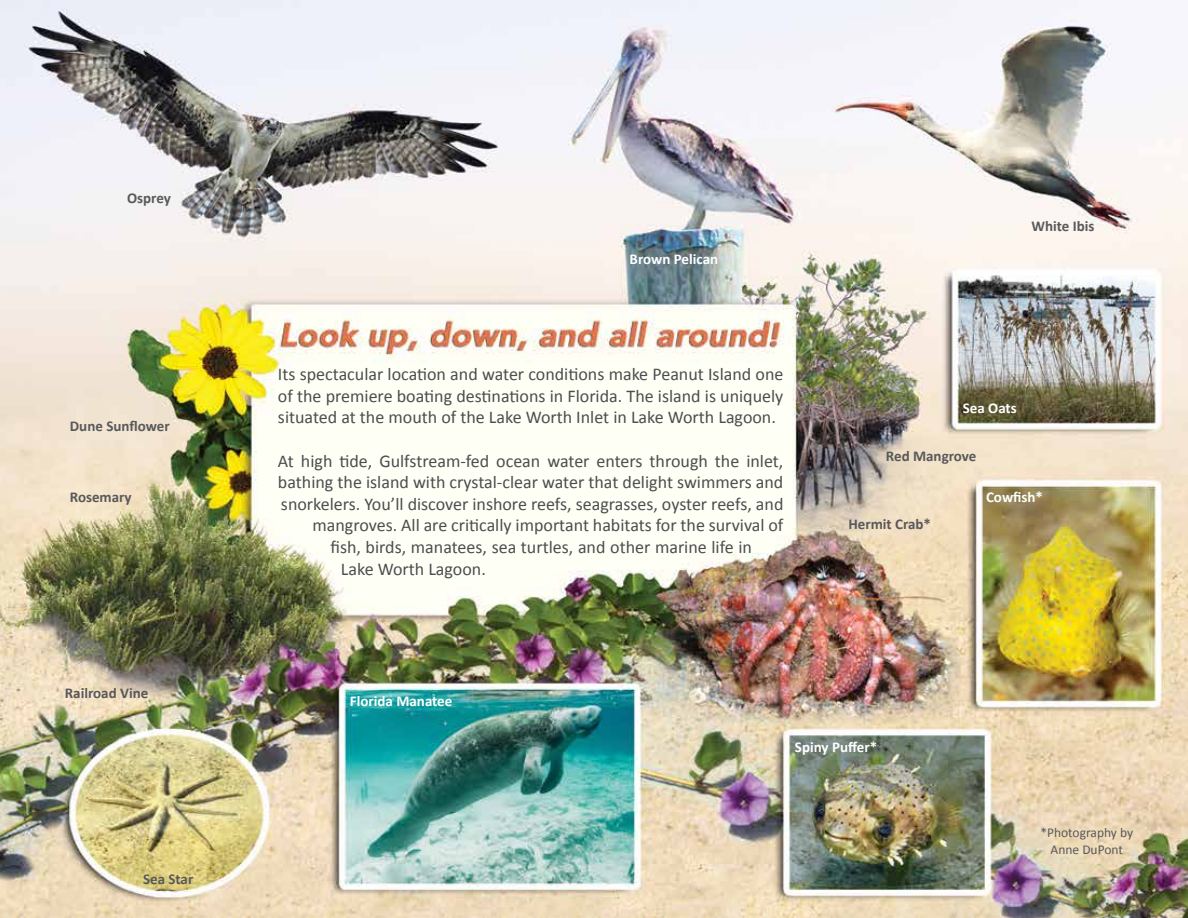
<style>
.page{position:relative;width:1188px;height:918px;background:#fff}
.page>*{position:absolute;margin:0;border:0;box-sizing:border-box;transform-origin:0 0}
.t1{font:18px/21.6px "Calibri";color:#4d4d4f;text-align:justify}
.t2{font:700 15px "Calibri";color:#58595b}
.t3{font:700 15px "Calibri";color:#fff}
.t4{font:13.5px/16.2px "Calibri";color:#58595b;text-align:center}
</style>
<div class="page">
<img style="left:0;top:0;width:1188px;height:918px">
<p class="t2" style="left:127px;top:189px;width:45px">Osprey</p>
<p class="t2" style="left:70px;top:417px;width:101px">Dune Sunflower</p>
<p class="t2" style="left:70px;top:487px;width:63px">Rosemary</p>
<p class="t2" style="left:65px;top:684px;width:85px">Railroad Vine</p>
<p class="t2" style="left:143px;top:869px;width:52px">Sea Star</p>
<p class="t3" style="left:630px;top:249px;width:90px">Brown Pelican</p>
<p class="t1" style="left:278px;top:363px;width:507px">Its spectacular location and water conditions make Peanut Island one of the premiere boating destinations in Florida. The island is uniquely situated at the mouth of the Lake Worth Inlet in Lake Worth Lagoon.</p>
<p class="t1" style="left:278px;top:450px;width:507px">At high tide, Gulfstream-fed ocean water enters through the inlet,</p>
<p class="t1" style="left:278px;top:471px;width:507px">bathing the island with crystal-clear water that delight swimmers and</p>
<p class="t1" style="left:281px;top:493px;width:504px">snorkelers. You’ll discover inshore reefs, seagrasses, oyster reefs, and</p>
<p class="t1" style="left:312px;top:515px;width:472px">mangroves. All are critically important habitats for the survival of</p>
<p class="t1" style="left:330px;top:536px;width:423px">fish, birds, manatees, sea turtles, and other marine life in</p>
<p class="t1" style="left:341px;top:558px;width:146px">Lake Worth Lagoon.</p>
<p class="t2" style="left:1032px;top:216px;width:65px">White Ibis</p>
<p class="t3" style="left:963px;top:398px;width:56px">Sea Oats</p>
<p class="t2" style="left:886px;top:447px;width:92px">Red Mangrove</p>
<p class="t2" style="left:848px;top:515px;width:84px">Hermit Crab*</p>
<p class="t3" style="left:986px;top:487px;width:59px">Cowfish*</p>
<p class="t3" style="left:350px;top:691px;width:104px">Florida Manatee</p>
<p class="t3" style="left:795px;top:737px;width:84px">Spiny Puffer*</p>
<p class="t4" style="left:1040px;top:825px;width:94px">*Photography by<br>Anne DuPont</p>
</div>
